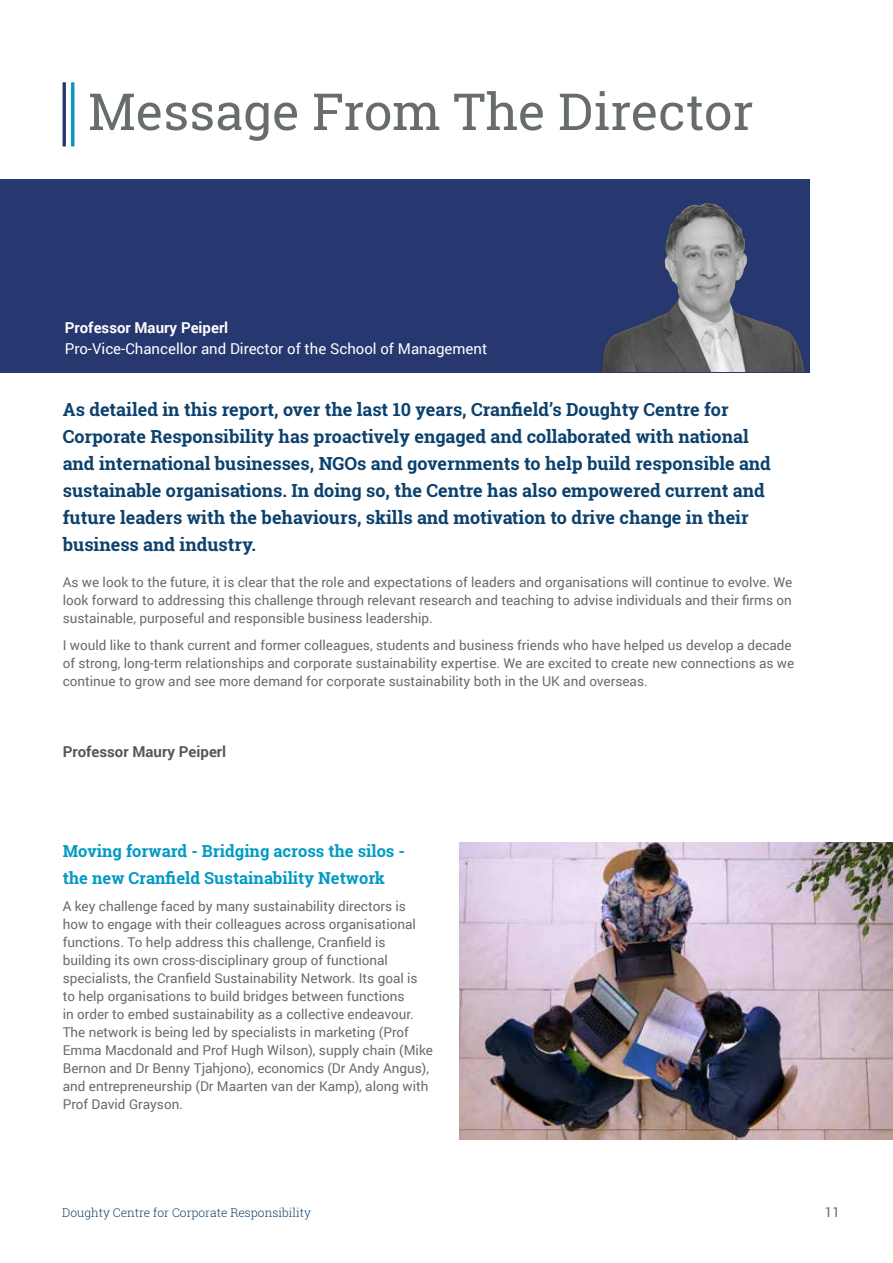
<style>
.page{position:relative;width:893px;height:1263px;background:#fff}
.page>*{position:absolute;margin:0;border:0;box-sizing:border-box;transform-origin:0 0}
.t1{font:51px "Roboto Slab";color:#676c6e}
.t2{font:700 18px/27px "Roboto Slab";color:#0c416d}
.t3{font:700 16.5px/27px "Roboto Slab";color:#009ac4}
.t4{font:15px "Roboto";color:#fff}
.t5{font:700 15px "Roboto";color:#575756}
.t6{font:700 15px "Roboto";color:#fff}
.t7{font:13.5px/18px "Roboto";color:#676c6e}
.t8{font:300 12px "Roboto Slab";color:#0c416d}
</style>
<div class="page">
<hr style="left:71px;top:82px;width:3px;height:64px;background:#009ac4">
<hr style="left:63px;top:82px;width:3px;height:64px;background:#27376f">
<div style="left:0;top:179px;width:809px;height:193px;background:#27376f"></div>
<img style="left:602px;top:181px;width:208px;height:190px">
<img style="left:459px;top:842px;width:434px;height:298px">
<h1 class="t1" style="left:88px;top:77px;width:667px">Message From The Director</h1>
<p class="t6" style="left:65px;top:317px;width:165px">Professor Maury Peiperl</p>
<p class="t4" style="left:65px;top:338px;width:424px">Pro-Vice-Chancellor and Director of the School of Management</p>
<p class="t2" style="left:63px;top:395px;width:710px">As detailed in this report, over the last 10 years, Cranfield’s Doughty Centre for Corporate Responsibility has proactively engaged and collaborated with national and international businesses, NGOs and governments to help build responsible and sustainable organisations. In doing so, the Centre has also empowered current and future leaders with the behaviours, skills and motivation to drive change in their business and industry.</p>
<p class="t7" style="left:63px;top:572px;width:731px;text-align:justify">As we look to the future, it is clear that the role and expectations of leaders and organisations will continue to evolve. We look forward to addressing this challenge through relevant research and teaching to advise individuals and their firms on sustainable, purposeful and responsible business leadership.</p>
<p class="t7" style="left:63px;top:635px;width:733px">I would like to thank current and former colleagues, students and business friends who have helped us develop a decade of strong, long-term relationships and corporate sustainability expertise. We are excited to create new connections as we continue to grow and see more demand for corporate sustainability both in the UK and overseas.</p>
<p class="t5" style="left:63px;top:741px;width:165px">Professor Maury Peiperl</p>
<p class="t3" style="left:63px;top:837px;width:344px">Moving forward - Bridging across the silos - the new Cranfield Sustainability Network</p>
<p class="t7" style="left:63px;top:896px;width:372px">A key challenge faced by many sustainability directors is how to engage with their colleagues across organisational functions. To help address this challenge, Cranfield is building its own cross-disciplinary group of functional specialists, the Cranfield Sustainability Network. Its goal is to help organisations to build bridges between functions<br>in order to embed sustainability as a collective endeavour.<br>The network is being led by specialists in marketing (Prof Emma Macdonald and Prof Hugh Wilson), supply chain (Mike Bernon and Dr Benny Tjahjono), economics (Dr Andy Angus), and entrepreneurship (Dr Maarten van der Kamp), along with Prof David Grayson.</p>
<p class="t8" style="left:62px;top:1204px;width:250px">Doughty Centre for Corporate Responsibility</p>
<p class="t7" style="left:825px;top:1202px;width:17px">11</p>
</div>
